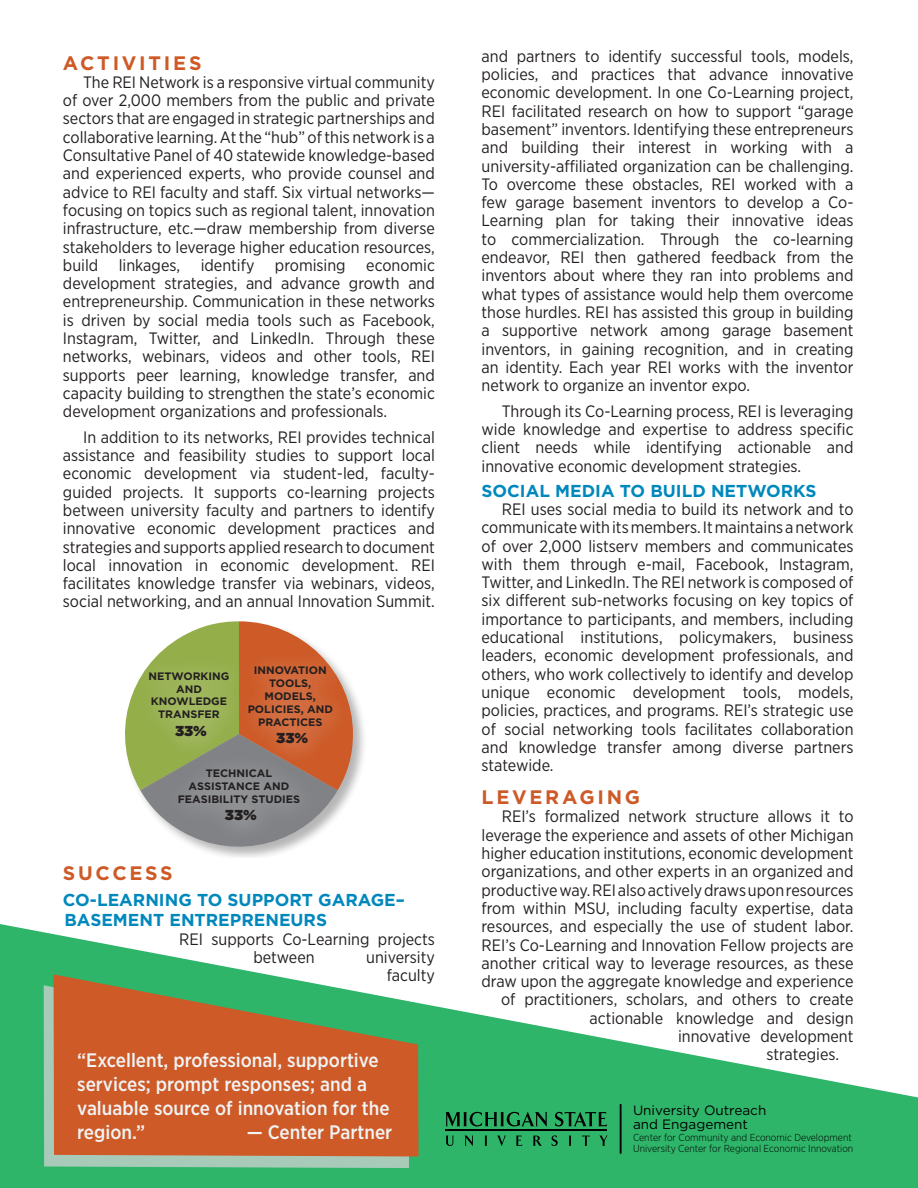
<style>
.page{position:relative;width:918px;height:1188px;background:#fff}
.page>*{position:absolute;margin:0;border:0;box-sizing:border-box;transform-origin:0 0}
.t1{font:500 19.5px/24px "Gotham Narrow";color:#f2f3f4}
.Paragraph_Style_1{font:700 19.5px "Gotham";letter-spacing:.14em;color:#cd5a27}
.t2{font:700 17.25px/20.7px "Gotham";color:#0088bd}
.Paragraph{font:16.5px/18.3px "Gotham Narrow";color:#231f20;text-align:justify}
.t3{font:900 14.4px "Gotham";color:#231f20}
.t4{font:13.5px/14.7px "Gotham";color:#000}
.t5{font:700 10.8px/12.9px "Gotham";color:#231f20;text-align:center}
.t6{font:300 10.2px/11.2px "Gotham Narrow";color:#000}
</style>
<div class="page">
<svg style="left:0;top:924px;width:918px;height:264px;fill:#2fb569"></svg>
<div style="left:44px;top:985px;width:365px;height:183px;background:#a8cab9"></div>
<svg style="left:54px;top:974px;width:364px;height:182px;background:#b56e39"></svg>
<svg style="left:132px;top:621px;width:221px;height:237px"></svg>
<img style="left:125px;top:644px;width:94px;height:129px">
<img style="left:219px;top:638px;width:145px;height:142px">
<img style="left:146px;top:742px;width:193px;height:115px">
<div style="left:620px;top:1104px;width:1px;height:50px;border:1px solid #000"></div>
<svg style="left:446px;top:1136px;width:8px;height:10px"></svg>
<svg style="left:464px;top:1136px;width:9px;height:10px"></svg>
<svg style="left:485px;top:1136px;width:2px;height:10px"></svg>
<svg style="left:497px;top:1136px;width:9px;height:10px"></svg>
<svg style="left:516px;top:1136px;width:6px;height:10px"></svg>
<svg style="left:533px;top:1136px;width:9px;height:10px"></svg>
<svg style="left:552px;top:1135px;width:6px;height:11px"></svg>
<svg style="left:569px;top:1136px;width:2px;height:10px"></svg>
<svg style="left:582px;top:1136px;width:8px;height:10px"></svg>
<svg style="left:599px;top:1136px;width:9px;height:10px"></svg>
<svg style="left:446px;top:1112px;width:101px;height:15px;background:#1f7946"></svg>
<svg style="left:555px;top:1112px;width:52px;height:14px"></svg>
<hr style="left:446px;top:1130px;width:161px;height:1px;background:#000">
<h2 class="Paragraph_Style_1" style="left:63px;top:50px;width:140px">ACTIVITIES</h2>
<p class="Paragraph" style="left:63px;top:73px;width:374px;text-indent:20px">The REI Network is a responsive virtual community of over 2,000 members from the public and private sectors that are engaged in strategic partnerships and collaborative learning. At the “hub” of this network is a Consultative Panel of 40 statewide knowledge-based and experienced experts, who provide counsel and advice to REI faculty and staff. Six virtual networks— focusing on topics such as regional talent, innovation infrastructure, etc.—draw membership from diverse stakeholders to leverage higher education resources, build linkages, identify promising economic development strategies, and advance growth and entrepreneurship. Communication in these networks is driven by social media tools such as Facebook, Instagram, Twitter, and LinkedIn. Through these networks, webinars, videos and other tools, REI supports peer learning, knowledge transfer, and capacity building to strengthen the state’s economic development organizations and professionals.</p>
<p class="Paragraph" style="left:63px;top:428px;width:374px;text-indent:20px">In addition to its networks, REI provides technical assistance and feasibility studies to support local economic development via student-led, faculty&shy;guided projects. It supports co-learning projects between university faculty and partners to identify innovative economic development practices and strategies and supports applied research to document local innovation in economic development. REI facilitates knowledge transfer via webinars, videos, social networking, and an annual Innovation Summit.</p>
<p class="t5" style="left:248px;top:663px;width:87px">INNOVATION<br>TOOLS,<br>MODELS,<br>POLICIES, AND<br>PRACTICES</p>
<p class="t3" style="left:276px;top:727px;width:33px">33%</p>
<p class="t5" style="left:178px;top:767px;width:124px">TECHNICAL<br>ASSISTANCE AND<br>FEASIBILITY STUDIES</p>
<p class="t3" style="left:225px;top:805px;width:33px">33%</p>
<p class="t5" style="left:149px;top:669px;width:82px">NETWORKING<br>AND<br>KNOWLEDGE<br>TRANSFER</p>
<p class="t3" style="left:175px;top:720px;width:33px">33%</p>
<p class="Paragraph_Style_1" style="left:63px;top:861px;width:111px">SUCCESS</p>
<h3 class="t2" style="left:63px;top:889px;width:343px">CO-LEARNING TO SUPPORT GARAGE–<br>BASEMENT ENTREPRENEURS</h3>
<p class="Paragraph" style="left:253px;top:929px;width:183px;text-indent:-74px">REI supports Co-Learning projects between</p>
<p class="Paragraph" style="left:366px;top:948px;width:70px;text-align:right">university faculty</p>
<p class="t1" style="left:77px;top:1048px;width:314px">“Excellent, professional, supportive services; prompt responses; and a valuable source of innovation for the region.”</p>
<p class="t1" style="left:247px;top:1120px;width:147px">— Center Partner</p>
<p class="Paragraph" style="left:482px;top:47px;width:374px">and partners to identify successful tools, models, policies, and practices that advance innovative economic development. In one Co-Learning project, REI facilitated research on how to support “garage basement” inventors. Identifying these entrepreneurs and building their interest in working with a university-affiliated organization can be challenging.<br>To overcome these obstacles, REI worked with a few garage basement inventors to develop a Co-Learning plan for taking their innovative ideas to commercialization. Through the co-learning endeavor, REI then gathered feedback from the inventors about where they ran into problems and what types of assistance would help them overcome those hurdles. REI has assisted this group in building a supportive network among garage basement inventors, in gaining recognition, and in creating an identity. Each year REI works with the inventor network to organize an inventor expo.</p>
<p class="Paragraph" style="left:482px;top:401px;width:374px;text-indent:20px">Through its Co-Learning process, REI is leveraging wide knowledge and expertise to address specific client needs while identifying actionable and innovative economic development strategies.</p>
<h3 class="t2" style="left:482px;top:480px;width:337px">SOCIAL MEDIA TO BUILD NETWORKS</h3>
<p class="Paragraph" style="left:482px;top:500px;width:374px;text-indent:20px">REI uses social media to build its network and to communicate with its members. It maintains a network of over 2,000 listserv members and communicates with them through e-mail, Facebook, Instagram, Twitter, and LinkedIn. The REI network is composed of six different sub-networks focusing on key topics of importance to participants, and members, including educational institutions, policymakers, business leaders, economic development professionals, and others, who work collectively to identify and develop unique economic development tools, models, policies, practices, and programs. REI’s strategic use of social networking tools facilitates collaboration and knowledge transfer among diverse partners statewide.</p>
<h2 class="Paragraph_Style_1" style="left:482px;top:784px;width:160px">LEVERAGING</h2>
<p class="Paragraph" style="left:502px;top:807px;width:353px">REI’s formalized network structure allows it to</p>
<p class="Paragraph" style="left:482px;top:825px;width:374px">leverage the experience and assets of other Michigan</p>
<p class="Paragraph" style="left:482px;top:844px;width:373px">higher education institutions, economic development</p>
<p class="Paragraph" style="left:482px;top:862px;width:374px">organizations, and other experts in an organized and</p>
<p class="Paragraph" style="left:482px;top:880px;width:374px">productive way. REI also actively draws upon resources</p>
<p class="Paragraph" style="left:482px;top:899px;width:373px">from within MSU, including faculty expertise, data</p>
<p class="Paragraph" style="left:482px;top:917px;width:373px">resources, and especially the use of student labor.</p>
<p class="Paragraph" style="left:482px;top:935px;width:373px">REI’s Co-Learning and Innovation Fellow projects are</p>
<p class="Paragraph" style="left:482px;top:954px;width:373px">another critical way to leverage resources, as these</p>
<p class="Paragraph" style="left:482px;top:972px;width:374px">draw upon the aggregate knowledge and experience</p>
<p class="Paragraph" style="left:501px;top:990px;width:354px">of practitioners, scholars, and others to create</p>
<p class="Paragraph" style="left:590px;top:1008px;width:266px">actionable knowledge and design</p>
<p class="Paragraph" style="left:678px;top:1027px;width:177px">innovative development</p>
<p class="Paragraph" style="left:767px;top:1045px;width:74px">strategies.</p>
<p class="t4" style="left:633px;top:1102px;width:135px">University Outreach and Engagement</p>
<p class="t6" style="left:633px;top:1131px;width:222px">Center for Community and Economic Development<br>University Center for Regional Economic Innovation</p>
</div>
